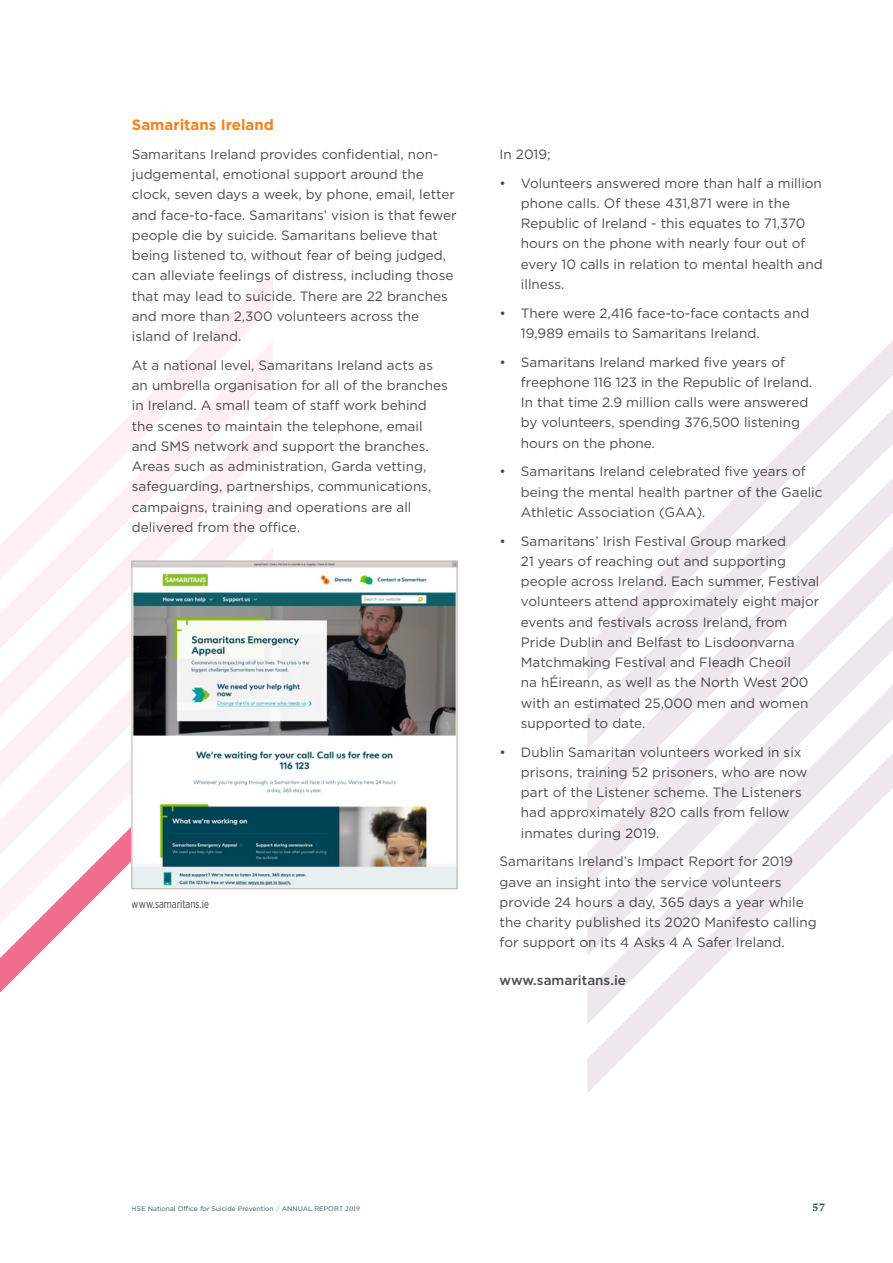
<style>
.page{position:relative;width:893px;height:1263px;background:#fff}
.page>*{position:absolute;margin:0;border:0;box-sizing:border-box;transform-origin:0 0}
.t1{font:700 15px "Gotham";color:#f58220}
.t2{font:13.5px/20.2px "Gotham";color:#4b4c4d}
.t3{font:500 13.5px "Gotham";color:#4b4c4d}
.t4{font:600 12px "Mercury Text G2";color:#315564}
.t5{font:11.55px "Gotham X Narrow";color:#4b4c4d}
.t6{font:6.75px "Gotham";color:#315564}
.s1{font-style:italic}
.s2{font-weight:300;color:#6e77ae}
.s3{font-family:"Mercury Display Semi";font-style:italic;font-size:7.65px;color:#6e77ae}
</style>
<div class="page">
<svg style="left:205px;top:273px;width:68px;height:68px"></svg>
<svg style="left:136px;top:341px;width:137px;height:69px"></svg>
<svg style="left:67px;top:410px;width:206px;height:69px"></svg>
<svg style="left:0;top:479px;width:273px;height:68px"></svg>
<svg style="left:0;top:547px;width:273px;height:69px;fill:#fdf4f5"></svg>
<svg style="left:0;top:616px;width:132px;height:69px;fill:#fdf4f6"></svg>
<svg style="left:0;top:685px;width:273px;height:308px"></svg>
<svg style="left:824px;top:341px;width:69px;height:69px"></svg>
<svg style="left:755px;top:410px;width:138px;height:69px"></svg>
<svg style="left:687px;top:479px;width:206px;height:68px"></svg>
<svg style="left:618px;top:547px;width:275px;height:69px"></svg>
<svg style="left:587px;top:616px;width:306px;height:69px;fill:#f3eff3"></svg>
<svg style="left:587px;top:685px;width:306px;height:408px"></svg>
<img style="left:134px;top:563px;width:321px;height:324px">
<div style="left:132px;top:561px;width:325px;height:328px;border:1px solid #bab1a6"></div>
<p class="t1" style="left:132px;top:116px;width:144px">Samaritans Ireland</p>
<p class="t2" style="left:132px;top:144px;width:326px">Samaritans Ireland provides confidential, non&shy;judgemental, emotional support around the clock, seven days a week, by phone, email, letter and face-to-face. Samaritans’ vision is that fewer people die by suicide. Samaritans believe that being listened to, without fear of being judged, can alleviate feelings of distress, including those that may lead to suicide. There are 22 branches and more than 2,300 volunteers across the island of Ireland.</p>
<p class="t2" style="left:132px;top:355px;width:318px">At a national level, Samaritans Ireland acts as an umbrella organisation for all of the branches in Ireland. A small team of staff work behind the scenes to maintain the telephone, email and SMS network and support the branches.<br>Areas such as administration, Garda vetting, safeguarding, partnerships, communications, campaigns, training and operations are all delivered from the office.</p>
<p class="t5" style="left:132px;top:897px;width:79px">www.samaritans.ie</p>
<p class="t2" style="left:500px;top:144px;width:52px">In 2019;</p>
<p class="t2" style="left:521px;top:172px;width:303px;text-indent:-21px">• Volunteers answered more than half a million phone calls. Of these 431,871 were in the Republic of Ireland - this equates to 71,370 hours on the phone with nearly four out of every 10 calls in relation to mental health and illness.</p>
<p class="t2" style="left:521px;top:302px;width:290px;text-indent:-21px">• There were 2,416 face-to-face contacts and<br>19,989 emails to Samaritans Ireland.</p>
<p class="t2" style="left:521px;top:351px;width:293px;text-indent:-21px">• Samaritans Ireland marked five years of freephone 116 123 in the Republic of Ireland.<br>In that time 2.9 million calls were answered by volunteers, spending 376,500 listening hours on the phone.</p>
<p class="t2" style="left:521px;top:461px;width:303px;text-indent:-21px">• Samaritans Ireland celebrated five years of being the mental health partner of the Gaelic<br>Athletic Association (GAA).</p>
<p class="t2" style="left:521px;top:530px;width:300px;text-indent:-21px">• Samaritans’ Irish Festival Group marked<br>21 years of reaching out and supporting people across Ireland. Each summer, Festival volunteers attend approximately eight major events and festivals across Ireland, from Pride Dublin and Belfast to Lisdoonvarna Matchmaking Festival and Fleadh Cheoil<br>na hÉireann, as well as the North West 200 with an estimated 25,000 men and women supported to date.</p>
<p class="t2" style="left:521px;top:741px;width:288px;text-indent:-21px">• Dublin Samaritan volunteers worked in six prisons, training 52 prisoners, who are now part of the Listener scheme. The Listeners had approximately 820 calls from fellow inmates during 2019.</p>
<p class="t2" style="left:500px;top:851px;width:318px">Samaritans Ireland’s Impact Report for 2019 gave an insight into the service volunteers provide 24 hours a day, 365 days a year while the charity published its 2020 Manifesto calling for support on its 4 Asks 4 A Safer Ireland.</p>
<p class="t3" style="left:500px;top:972px;width:128px">www.samaritans.ie</p>
<p class="t6" style="left:132px;top:1205px;width:230px">HSE National Office <span class="s1">for</span> Suicide Prevention <span class="s2">/</span> ANNUAL REPORT <span class="s3">2019</span></p>
<p class="t4" style="left:813px;top:1200px;width:14px">57</p>
</div>
